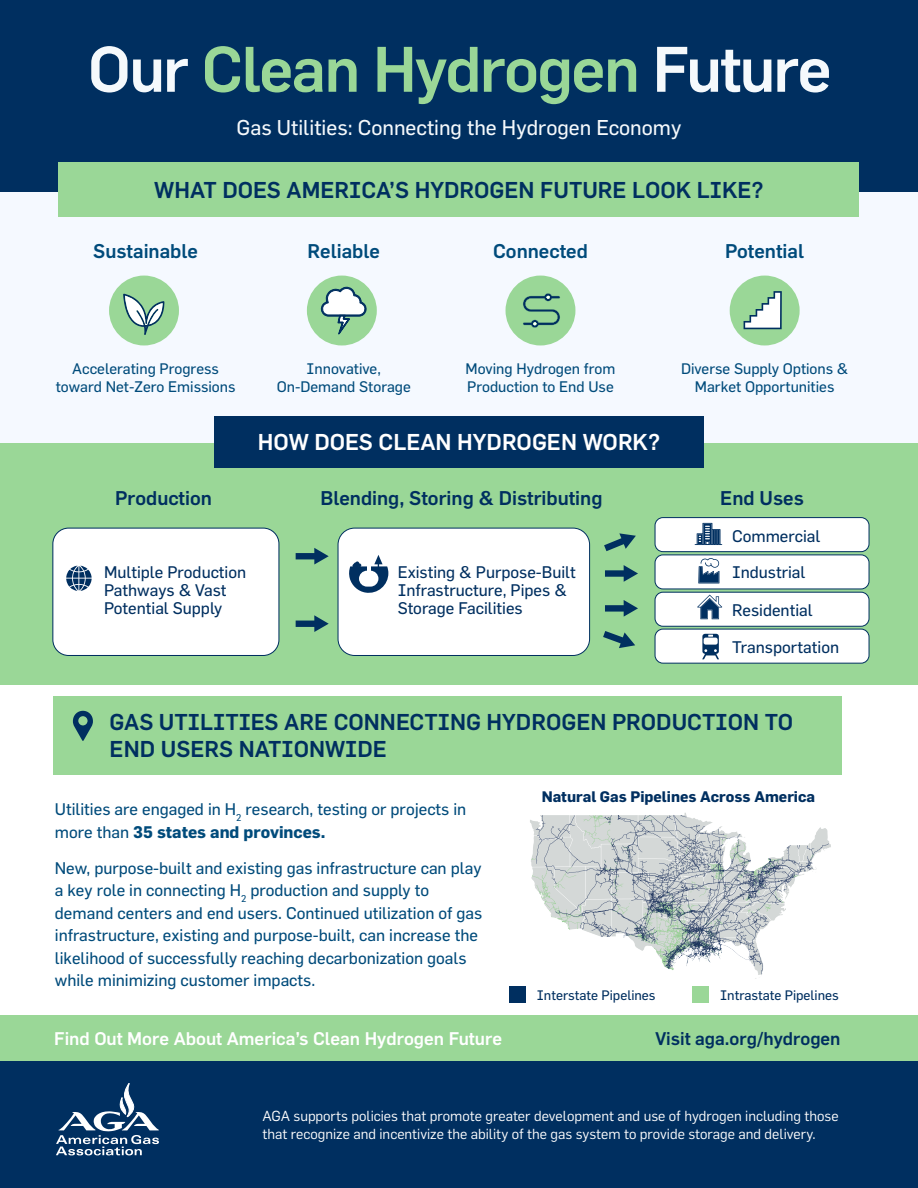
<style>
.page{position:relative;width:918px;height:1188px;background:#fff}
.page>*{position:absolute;margin:0;border:0;box-sizing:border-box;transform-origin:0 0}
.t1{font:500 63px "Flama";letter-spacing:-.025em;color:#9ad797}
.t2{font:500 22.5px/27px "Flama";color:#002f60}
.t3{font:500 22.5px "Flama";color:#fff}
.t4{font:21px "Flama Basic";color:#f5f9fc}
.t5{font:500 19.5px "Flama";color:#002f60}
.t6{font:500 19.5px "Flama";color:#004b7b}
.t7{font:500 18px "Flama";color:#fff}
.t8{font:500 18px "Flama";color:#002f60}
.t9{font:16.5px/22.5px "Flama Basic";color:#004b7b}
.t10{font:16.5px/18px "Flama Basic";color:#002f60}
.t11{font:700 16.5px "Flama";color:#004b7b}
.t12{font:15px/18px "Flama Basic";color:#004b7b;text-align:center}
.t13{font:700 15px "Flama";color:#002f60}
.t14{font:14.25px/17.1px "Flama";color:#fff}
.t15{font:13.5px "Flama Basic";color:#002f60}
.s1{color:#f5f9fc}
.s2{font-family:"Flama Basic";font-weight:400}
</style>
<div class="page">
<div style="left:0;top:442px;width:918px;height:242px;background:#9ad797"></div>
<div style="left:0;top:1015px;width:918px;height:82px;background:#9ad797"></div>
<div style="left:0;top:192px;width:918px;height:251px;background:#f5f9ff"></div>
<div style="left:214px;top:416px;width:490px;height:52px;background:#002f60"></div>
<div style="left:109px;top:276px;width:70px;height:69px;background:#9ad797;border-radius:50%"></div>
<div style="left:307px;top:276px;width:70px;height:69px;background:#9ad797;border-radius:50%"></div>
<div style="left:506px;top:276px;width:69px;height:69px;background:#9ad797;border-radius:50%"></div>
<div style="left:730px;top:276px;width:70px;height:69px;background:#9ad797;border-radius:50%"></div>
<div style="left:0;top:0;width:918px;height:191px;background:#002f60"></div>
<div style="left:53px;top:696px;width:788px;height:79px;background:#9ad797"></div>
<div style="left:59px;top:163px;width:800px;height:54px;background:#9ad797"></div>
<div style="left:0;top:1062px;width:918px;height:126px;background:#002f60"></div>
<svg style="left:123px;top:294px;width:42px;height:41px"></svg>
<svg style="left:73px;top:711px;width:20px;height:30px"></svg>
<div style="left:53px;top:528px;width:226px;height:127px;background:#fff;border-radius:16px"></div>
<div style="left:52px;top:528px;width:227px;height:128px;border:1px solid #002f60;border-radius:16px"></div>
<div style="left:338px;top:528px;width:252px;height:127px;background:#fff;border-radius:17px"></div>
<div style="left:338px;top:528px;width:252px;height:128px;border:1px solid #002f60;border-radius:17px"></div>
<div style="left:655px;top:518px;width:214px;height:34px;background:#fff;border-radius:8px"></div>
<div style="left:655px;top:517px;width:214px;height:35px;border:1px solid #002f60;border-radius:8px"></div>
<div style="left:655px;top:555px;width:214px;height:34px;background:#fff;border-radius:8px"></div>
<div style="left:655px;top:555px;width:214px;height:34px;border:1px solid #002f60;border-radius:8px"></div>
<div style="left:655px;top:592px;width:214px;height:34px;background:#fff;border-radius:8px"></div>
<div style="left:655px;top:592px;width:214px;height:35px;border:1px solid #002f60;border-radius:8px"></div>
<div style="left:655px;top:629px;width:214px;height:34px;background:#fff;border-radius:8px"></div>
<div style="left:655px;top:629px;width:214px;height:34px;border:1px solid #002f60;border-radius:8px"></div>
<svg style="left:296px;top:548px;width:33px;height:17px"></svg>
<svg style="left:296px;top:615px;width:33px;height:17px"></svg>
<svg style="left:605px;top:565px;width:33px;height:17px"></svg>
<svg style="left:605px;top:600px;width:33px;height:17px"></svg>
<svg style="left:604px;top:533px;width:32px;height:18px"></svg>
<svg style="left:603px;top:631px;width:32px;height:17px"></svg>
<svg style="left:698px;top:558px;width:21px;height:25px"></svg>
<svg style="left:697px;top:595px;width:25px;height:24px"></svg>
<svg style="left:695px;top:523px;width:27px;height:22px"></svg>
<svg style="left:349px;top:555px;width:39px;height:38px"></svg>
<svg style="left:321px;top:287px;width:46px;height:48px"></svg>
<svg style="left:702px;top:634px;width:17px;height:25px"></svg>
<svg style="left:56px;top:1083px;width:103px;height:72px"></svg>
<svg style="left:743px;top:291px;width:39px;height:39px"></svg>
<svg style="left:523px;top:293px;width:37px;height:35px"></svg>
<svg style="left:66px;top:566px;width:26px;height:25px"></svg>
<div style="left:509px;top:987px;width:16px;height:16px;background:#002f60"></div>
<div style="left:692px;top:987px;width:16px;height:16px;background:#9ad797"></div>
<img style="left:530px;top:812px;width:301px;height:167px">
<h1 class="t1" style="left:88px;top:32px;width:745px"><span class="s1">Our</span> Clean Hydrogen <span class="s1">Future</span></h1>
<p class="t4" style="left:237px;top:115px;width:446px">Gas Utilities: Connecting the Hydrogen Economy</p>
<h2 class="t2" style="left:154px;top:176px;width:611px">WHAT DOES AMERICA’S HYDROGEN FUTURE LOOK LIKE?</h2>
<p class="t6" style="left:93px;top:239px;width:106px">Sustainable</p>
<p class="t6" style="left:308px;top:239px;width:74px">Reliable</p>
<p class="t6" style="left:493px;top:239px;width:96px">Connected</p>
<p class="t6" style="left:725px;top:239px;width:80px">Potential</p>
<p class="t12" style="left:56px;top:360px;width:181px">Accelerating Progress toward Net-Zero Emissions</p>
<p class="t5" style="left:115px;top:486px;width:98px">Production</p>
<p class="t12" style="left:277px;top:360px;width:136px">Innovative,<br>On-Demand Storage</p>
<p class="t12" style="left:466px;top:360px;width:151px;text-align:left">Moving Hydrogen from<br>Production to End Use</p>
<p class="t12" style="left:681px;top:360px;width:169px">Diverse Supply Options &amp;<br>Market Opportunities</p>
<h2 class="t3" style="left:258px;top:429px;width:404px">HOW DOES CLEAN HYDROGEN WORK?</h2>
<p class="t5" style="left:320px;top:487px;width:284px">Blending, Storing &amp; Distributing</p>
<p class="t5" style="left:720px;top:487px;width:85px">End Uses</p>
<p class="t10" style="left:732px;top:527px;width:90px">Commercial</p>
<p class="t10" style="left:104px;top:563px;width:144px">Multiple Production<br>Pathways &amp; Vast<br>Potential Supply</p>
<p class="t10" style="left:398px;top:563px;width:180px">Existing &amp; Purpose-Built<br>Infrastructure, Pipes &amp;<br>Storage Facilities</p>
<p class="t10" style="left:732px;top:563px;width:75px">Industrial</p>
<p class="t10" style="left:732px;top:601px;width:82px">Residential</p>
<p class="t10" style="left:732px;top:638px;width:109px">Transportation</p>
<h2 class="t2" style="left:110px;top:708px;width:685px">GAS UTILITIES ARE CONNECTING HYDROGEN PRODUCTION TO<br>END USERS NATIONWIDE</h2>
<p class="t9" style="left:55px;top:798px;width:413px">Utilities are engaged in H<sub>2</sub> research, testing or projects in</p>
<p class="t11" style="left:55px;top:822px;width:272px"><span class="s2">more than</span> 35 states and provinces.</p>
<p class="t9" style="left:55px;top:856px;width:429px">New, purpose-built and existing gas infrastructure can play a key role in connecting H<sub>2</sub> production and supply to demand centers and end users. Continued utilization of gas infrastructure, existing and purpose-built, can increase the likelihood of successfully reaching decarbonization goals while minimizing customer impacts.</p>
<p class="t7" style="left:54px;top:1028px;width:449px">Find Out More About America’s Clean Hydrogen Future</p>
<p class="t13" style="left:542px;top:787px;width:275px">Natural Gas Pipelines Across America</p>
<p class="t15" style="left:537px;top:987px;width:120px">Interstate Pipelines</p>
<p class="t15" style="left:720px;top:987px;width:120px">Intrastate Pipelines</p>
<p class="t8" style="left:655px;top:1028px;width:187px">Visit aga.org/hydrogen</p>
<p class="t14" style="left:262px;top:1108px;width:578px">AGA supports policies that promote greater development and use of hydrogen including those that recognize and incentivize the ability of the gas system to provide storage and delivery.</p>
</div>
